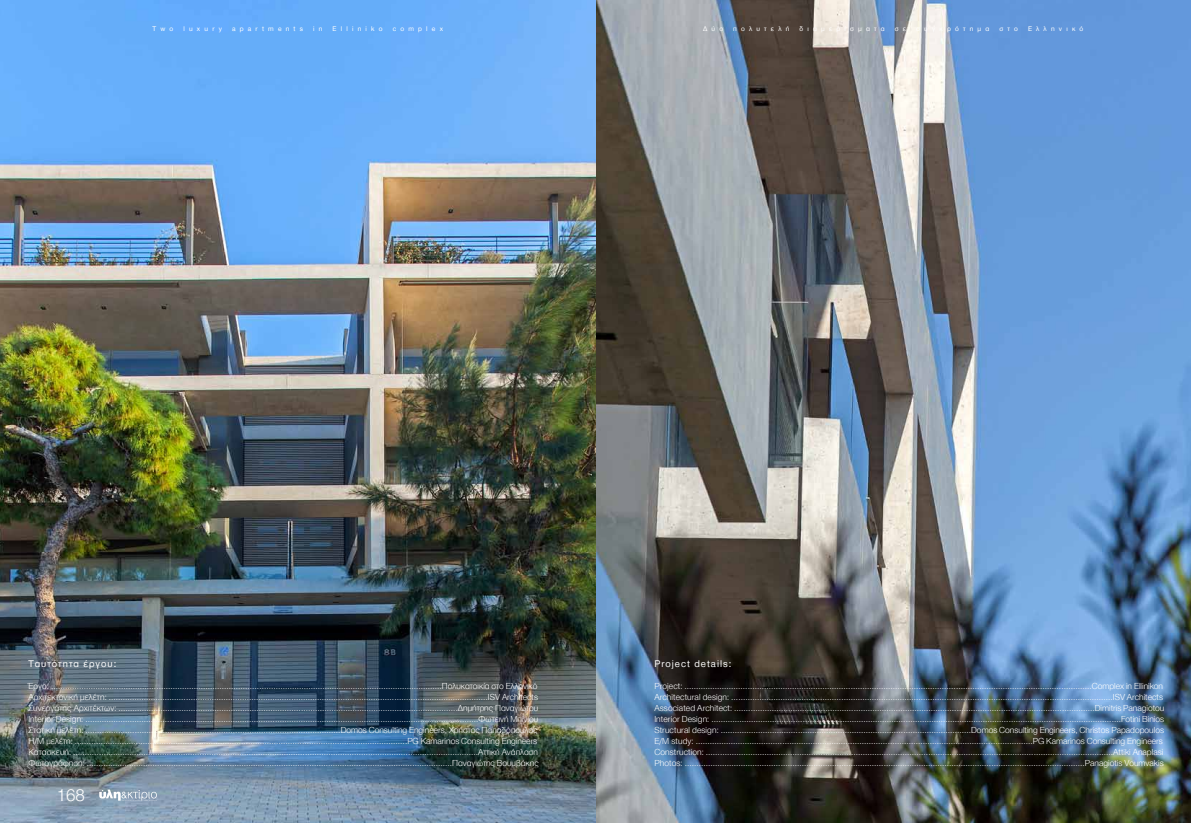
<style>
.page{position:relative;width:1191px;height:823px;background:#fff}
.page>*{position:absolute;margin:0;border:0;box-sizing:border-box;transform-origin:0 0}
.t1{font:300 18px "CF Helvetica";color:#fff}
.t2{font:10px "CF Helvetica";letter-spacing:.1em;color:#fff}
.t3{font:300 9px/11px "CF Helvetica";color:#fff}
.t4{font:7px "CF Helvetica";letter-spacing:.6em;color:#fff}
</style>
<div class="page">
<img style="left:0;top:0;width:1191px;height:822px">
<svg style="left:99px;top:789px;width:58px;height:11px"></svg>
<p class="t4" style="left:152px;top:25px;width:22px">Two</p>
<p class="t4" style="left:183px;top:25px;width:40px">luxury</p>
<p class="t4" style="left:232px;top:25px;width:73px">apartments</p>
<p class="t4" style="left:313px;top:25px;width:11px">i n</p>
<p class="t4" style="left:333px;top:25px;width:51px">Elliniko</p>
<p class="t4" style="left:393px;top:25px;width:52px">complex</p>
<p class="t4" style="left:703px;top:25px;width:22px">Δύο</p>
<p class="t4" style="left:733px;top:25px;width:58px">πολυτελή</p>
<p class="t4" style="left:799px;top:25px;width:87px">διαμερίσματα</p>
<p class="t4" style="left:895px;top:25px;width:13px">σ ε</p>
<p class="t4" style="left:916px;top:25px;width:75px">συγκρότημα</p>
<p class="t4" style="left:999px;top:25px;width:20px">στο</p>
<p class="t4" style="left:1028px;top:25px;width:57px">Ελληνικό</p>
<p class="t2" style="left:28px;top:658px;width:89px">Ταυτότητα έργου:</p>
<p class="t3" style="left:28px;top:680px;width:512px">Έργο: .......................................................................................................................................................................Πολυκατοικία στο Ελληνικό Αρχιτεκτονική μελέτη: ..................................................................................................................................................................ISV Architects Συνεργάτης Αρχιτέκτων: .................................................................................................................................................Δημήτρης Παναγιώτου Interior Design: ........................................................................................................................................................................Φωτεινή Μπίνιου Στατική μελέτη: .............................................................................................................Domos Consulting Engineers, Χρήστος Παπαδόπουλος Η/Μ μελέτη: ..............................................................................................................................................PG Kamarinos Consulting Engineers Κατασκευή: .............................................................................................................................................................................Αττική Ανάπλαση Φωτογράφηση: ............................................................................................................................................................Παναγιώτης Βουμβάκης</p>
<h1 class="t1" style="left:57px;top:784px;width:30px">168</h1>
<p class="t2" style="left:654px;top:658px;width:79px">Project details:</p>
<p class="t3" style="left:654px;top:680px;width:511px">Project: ..............................................................................................................................................................................Complex in Ellinikon Architectural design: ...................................................................................................................................................................ISV Architects Associated Architect: ..........................................................................................................................................................Dimitris Panagiotou Interior Design: ...............................................................................................................................................................................Fotini Binios Structural design: ...........................................................................................................Domos Consulting Engineers, Christos Papadopoulos E/M study: ................................................................................................................................................PG Kamarinos Consulting Engineers Construction: ..............................................................................................................................................................................Attiki Anaplasi Photos: ...........................................................................................................................................................................Panagiotis Voumvakis</p>
</div>
